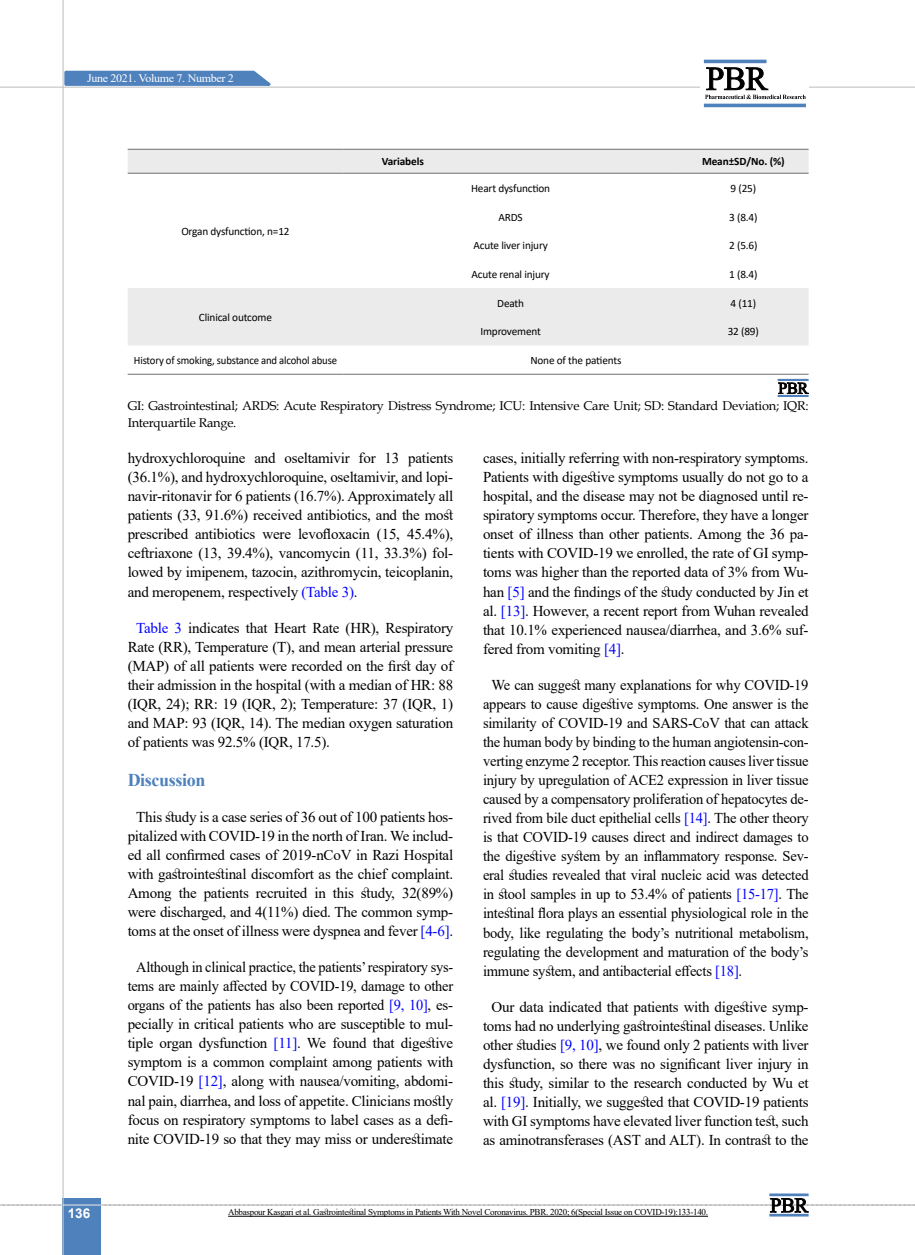
<style>
.page{position:relative;width:915px;height:1255px;background:#fff}
.page>*{position:absolute;margin:0;border:0;box-sizing:border-box;transform-origin:0 0}
.t1{font:700 18px "Times New Roman";letter-spacing:-.02em;color:#4f81bd}
.t2{font:15px/19px "Times New Roman";letter-spacing:-.015em;color:#000;text-align:justify}
.t3{font:15px/19px "Times New Roman";letter-spacing:-.015em;color:#000;text-align:center;scale:.96 1}
.t4{font:700 13.5px "Arial";color:#fff}
.t5{font:12.75px/16.5px "Book Antiqua";letter-spacing:-.015em;color:#000}
.t6{font:11.4px "Times New Roman";letter-spacing:-.025em;color:#fff;scale:1.05 1}
.t7{font:11.25px "Calibri";letter-spacing:-.015em;color:#000}
.t8{font:11.25px "Calibri";letter-spacing:-.015em;color:#000;scale:.95 1}
.t9{font:700 11.25px "Calibri";letter-spacing:-.01em;color:#000}
.t10{font:9px "Times New Roman";letter-spacing:-.03em;color:#000}
.s1{color:#00f}
</style>
<div class="page">
<div style="left:63px;top:1198px;width:38px;height:56px;background:#4f81bd"></div>
<hr style="left:62px;top:0;width:2px;height:1254px;background:#c2c4c6">
<hr style="left:0;top:87px;width:914px;height:1px;background:#c2c4c6">
<svg style="left:63px;top:69px;width:215px;height:18px;background:#749bc9"></svg>
<svg style="left:0;top:1197px;width:915px;height:15px"></svg>
<hr style="left:769px;top:1193px;width:39px;height:3px;background:#4f81bd">
<hr style="left:769px;top:1213px;width:39px;height:3px;background:#4f81bd">
<div style="left:700px;top:56px;width:108px;height:49px;background:linear-gradient(to right,#fff,#fefeff)"></div>
<hr style="left:703px;top:60px;width:63px;height:3px;background:#4f81bd">
<hr style="left:703px;top:104px;width:102px;height:3px;background:#4f81bd">
<svg style="left:704px;top:67px;width:101px;height:32px"></svg>
<svg style="left:128px;top:150px;width:680px;height:195px"></svg>
<hr style="left:128px;top:149px;width:215px;height:1px;background:#6d6e71">
<hr style="left:343px;top:149px;width:334px;height:1px;background:#6d6e71">
<hr style="left:677px;top:149px;width:131px;height:1px;background:#6d6e71">
<hr style="left:128px;top:173px;width:215px;height:1px;background:#6d6e71">
<hr style="left:343px;top:173px;width:334px;height:1px;background:#6d6e71">
<hr style="left:677px;top:173px;width:131px;height:1px;background:#6d6e71">
<hr style="left:128px;top:374px;width:215px;height:1px;background:#6d6e71">
<hr style="left:343px;top:374px;width:334px;height:1px;background:#6d6e71">
<hr style="left:677px;top:374px;width:131px;height:1px;background:#6d6e71">
<svg style="left:778px;top:382px;width:30px;height:12px"></svg>
<hr style="left:777px;top:379px;width:31px;height:2px;background:#4f81bd">
<hr style="left:777px;top:395px;width:31px;height:2px;background:#4f81bd">
<hr style="left:228px;top:1215px;width:479px;height:1px;background:#000">
<p class="t6" style="left:87px;top:70px;width:141px">June 2021. Volume 7. Number 2</p>
<p class="t7" style="left:181px;top:223px;width:110px">Organ dysfunction, n=12</p>
<p class="t7" style="left:199px;top:309px;width:74px">Clinical outcome</p>
<p class="t9" style="left:382px;top:154px;width:43px">Variabels</p>
<p class="t9" style="left:701px;top:154px;width:84px">Mean±SD/No. (%)</p>
<p class="t7" style="left:471px;top:180px;width:80px">Heart dysfunction</p>
<p class="t7" style="left:730px;top:180px;width:27px">9 (25)</p>
<p class="t7" style="left:498px;top:209px;width:26px">ARDS</p>
<p class="t7" style="left:729px;top:209px;width:30px">3 (8.4)</p>
<p class="t7" style="left:473px;top:238px;width:76px">Acute liver injury</p>
<p class="t7" style="left:729px;top:238px;width:30px">2 (5.6)</p>
<p class="t7" style="left:471px;top:266px;width:80px">Acute renal injury</p>
<p class="t7" style="left:729px;top:266px;width:30px">1 (8.4)</p>
<p class="t7" style="left:497px;top:295px;width:28px">Death</p>
<p class="t7" style="left:730px;top:295px;width:27px">4 (11)</p>
<p class="t7" style="left:480px;top:324px;width:62px">Improvement</p>
<p class="t7" style="left:727px;top:324px;width:33px">32 (89)</p>
<p class="t8" style="left:134px;top:352px;width:215px">History of smoking, substance and alcohol abuse</p>
<p class="t7" style="left:530px;top:352px;width:92px">None of the patients</p>
<p class="t5" style="left:128px;top:397px;width:682px">GI: Gastrointestinal; ARDS: Acute Respiratory Distress Syndrome; ICU: Intensive Care Unit; SD: Standard Deviation; IQR:<br>Interquartile Range.</p>
<p class="t4" style="left:68px;top:1203px;width:24px">136</p>
<p class="t2" style="left:128px;top:448px;width:327px">hydroxychloroquine and oseltamivir for 13 patients (36.1%), and hydroxychloroquine, oseltamivir, and lopi&shy;navir-ritonavir for 6 patients (16.7%). Approximately all patients (33, 91.6%) received antibiotics, and the most prescribed antibiotics were levofloxacin (15, 45.4%), ceftriaxone (13, 39.4%), vancomycin (11, 33.3%) fol&shy;lowed by imipenem, tazocin, azithromycin, teicoplanin, and meropenem, respectively <span class="s1">(Table 3)</span>.</p>
<p class="t2" style="left:128px;top:617px;width:327px;text-indent:9px"><span class="s1">Table 3</span> indicates that Heart Rate (HR), Respiratory Rate (RR), Temperature (T), and mean arterial pressure (MAP) of all patients were recorded on the first day of their admission in the hospital (with a median of HR: 88 (IQR, 24); RR: 19 (IQR, 2); Temperature: 37 (IQR, 1) and MAP: 93 (IQR, 14). The median oxygen saturation of patients was 92.5% (IQR, 17.5).</p>
<p class="t1" style="left:128px;top:766px;width:79px">Discussion</p>
<p class="t2" style="left:128px;top:806px;width:327px;text-align:center">This study is a case series of 36 out of 100 patients hos&shy;pitalized with COVID-19 in the north of Iran. We includ&shy;ed all confirmed cases of 2019-nCoV in Razi Hospital with gastrointestinal discomfort as the chief complaint.<br>Among the patients recruited in this study, 32(89%) were discharged, and 4(11%) died. The common symp&shy;toms at the onset of illness were dyspnea and fever <span class="s1">[4-6]</span>.</p>
<p class="t3" style="left:128px;top:957px;width:340px">Although in clinical practice, the patients’ respiratory sys&shy;tems are mainly affected by COVID-19, damage to other organs of the patients has also been reported <span class="s1">[9, 10]</span>, es&shy;pecially in critical patients who are susceptible to mul&shy;tiple organ dysfunction <span class="s1">[11]</span>. We found that digestive symptom is a common complaint among patients with COVID-19 <span class="s1">[12]</span>, along with nausea/vomiting, abdomi&shy;nal pain, diarrhea, and loss of appetite. Clinicians mostly focus on respiratory symptoms to label cases as a defi&shy;nite COVID-19 so that they may miss or underestimate</p>
<p class="t2" style="left:483px;top:448px;width:327px">cases, initially referring with non-respiratory symptoms.<br>Patients with digestive symptoms usually do not go to a hospital, and the disease may not be diagnosed until re&shy;spiratory symptoms occur. Therefore, they have a longer onset of illness than other patients. Among the 36 pa&shy;tients with COVID-19 we enrolled, the rate of GI symp&shy;toms was higher than the reported data of 3% from Wu&shy;han <span class="s1">[5]</span> and the findings of the study conducted by Jin et al. <span class="s1">[13]</span>. However, a recent report from Wuhan revealed that 10.1% experienced nausea/diarrhea, and 3.6% suf&shy;fered from vomiting <span class="s1">[4]</span>.</p>
<p class="t2" style="left:483px;top:674px;width:327px;text-indent:9px">We can suggest many explanations for why COVID-19 appears to cause digestive symptoms. One answer is the similarity of COVID-19 and SARS-CoV that can attack the human body by binding to the human angiotensin-con&shy;verting enzyme 2 receptor. This reaction causes liver tissue injury by upregulation of ACE2 expression in liver tissue caused by a compensatory proliferation of hepatocytes de&shy;rived from bile duct epithelial cells <span class="s1">[14]</span>. The other theory is that COVID-19 causes direct and indirect damages to the digestive system by an inflammatory response. Sev&shy;eral studies revealed that viral nucleic acid was detected in stool samples in up to 53.4% of patients <span class="s1">[15-17]</span>. The intestinal flora plays an essential physiological role in the body, like regulating the body’s nutritional metabolism, regulating the development and maturation of the body’s immune system, and antibacterial effects <span class="s1">[18]</span>.</p>
<p class="t2" style="left:483px;top:996px;width:327px;text-align:center">Our data indicated that patients with digestive symp&shy;toms had no underlying gastrointestinal diseases. Unlike other studies <span class="s1">[9, 10]</span>, we found only 2 patients with liver dysfunction, so there was no significant liver injury in this study, similar to the research conducted by Wu et al. <span class="s1">[19]</span>. Initially, we suggested that COVID-19 patients with GI symptoms have elevated liver function test, such as aminotransferases (AST and ALT). In contrast to the</p>
<p class="t10" style="left:228px;top:1205px;width:481px">Abbaspour Kasgari et al. Gastrointestinal Symptoms in Patients With Novel Coronavirus. PBR. 2020; 6(Special Issue on COVID-19):133-140.</p>
</div>
